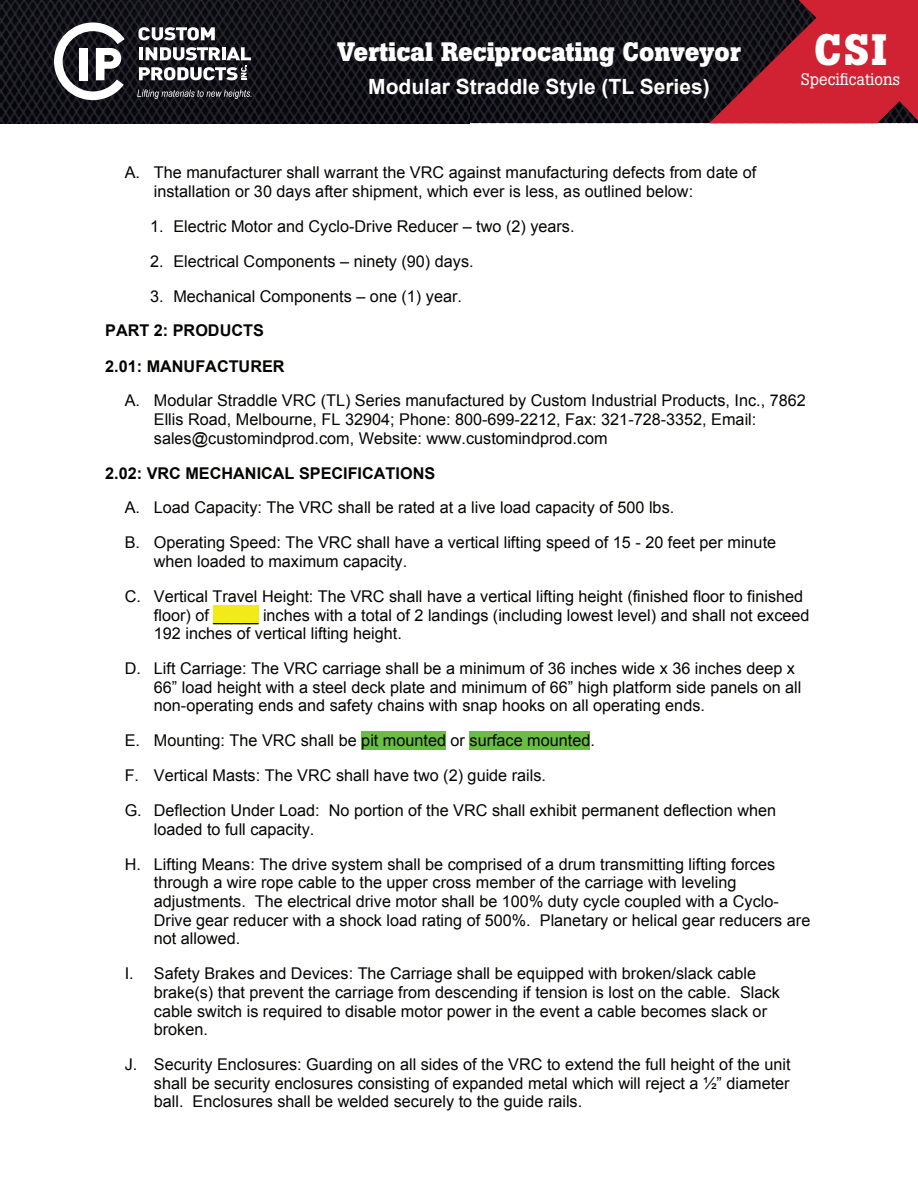
<style>
.page{position:relative;width:918px;height:1188px;background:#fff}
.page>*{position:absolute;margin:0;border:0;box-sizing:border-box;transform-origin:0 0}
.t1{font:700 43.5px "Boton";color:#fff}
.t2{font:700 26.4px "Boton";color:#fff}
.t3{font:700 21px "Arial";color:#fff}
.t4{font:16.5px "Boton";color:#fff}
.t5{font:16.2px/18.6px "Arial";color:#040503}
.t6{font:700 16.2px/35.1px "Arial";color:#040503}
</style>
<div class="page">
<img style="left:470px;top:0;width:239px;height:123px">
<img style="left:0;top:0;width:470px;height:123px">
<svg style="left:709px;top:0;width:209px;height:123px;background:#971d2b"></svg>
<svg style="left:54px;top:23px;width:71px;height:77px"></svg>
<svg style="left:138px;top:27px;width:77px;height:13px"></svg>
<svg style="left:139px;top:47px;width:112px;height:33px"></svg>
<svg style="left:137px;top:89px;width:115px;height:10px"></svg>
<div style="left:213px;top:606px;width:45px;height:18px;background:#f2eb17"></div>
<div style="left:361px;top:732px;width:85px;height:18px;background:#69bd45"></div>
<div style="left:470px;top:732px;width:120px;height:18px;background:#69bd45"></div>
<h2 class="t2" style="left:337px;top:36px;width:405px">Vertical Reciprocating Conveyor</h2>
<p class="t3" style="left:368px;top:74px;width:343px">Modular Straddle Style (TL Series)</p>
<h1 class="t1" style="left:814px;top:24px;width:74px">CSI</h1>
<p class="t4" style="left:801px;top:69px;width:101px">Specifications</p>
<p class="t5" style="left:154px;top:164px;width:604px;text-indent:-29px">A. The manufacturer shall warrant the VRC against manufacturing defects from date of installation or 30 days after shipment, which ever is less, as outlined below:</p>
<p class="t5" style="left:150px;top:217px;width:426px">1. Electric Motor and Cyclo-Drive Reducer – two (2) years.</p>
<p class="t5" style="left:150px;top:252px;width:325px">2. Electrical Components – ninety (90) days.</p>
<p class="t5" style="left:150px;top:287px;width:313px">3. Mechanical Components – one (1) year.</p>
<p class="t6" style="left:105px;top:314px;width:181px">PART 2: PRODUCTS<br>2.01: MANUFACTURER</p>
<p class="t5" style="left:154px;top:391px;width:654px;text-indent:-29px">A. Modular Straddle VRC (TL) Series manufactured by Custom Industrial Products, Inc., 7862<br>Ellis Road, Melbourne, FL 32904; Phone: 800-699-2212, Fax: 321-728-3352, Email: sales@customindprod.com, Website: www.customindprod.com</p>
<p class="t6" style="left:105px;top:456px;width:332px">2.02: VRC MECHANICAL SPECIFICATIONS</p>
<p class="t5" style="left:125px;top:490px;width:653px;line-height:35.1px">A. Load Capacity: The VRC shall be rated at a live load capacity of 500 lbs.<br>B. Operating Speed: The VRC shall have a vertical lifting speed of 15 - 20 feet per minute</p>
<p class="t5" style="left:125px;top:544px;width:680px;line-height:35.1px;text-indent:29px">when loaded to maximum capacity.<br>C. Vertical Travel Height: The VRC shall have a vertical lifting height (finished floor to finished</p>
<p class="t5" style="left:154px;top:606px;width:657px;line-height:18.1px">floor) of _____ inches with a total of 2 landings (including lowest level) and shall not exceed<br>192 inches of vertical lifting height.</p>
<p class="t5" style="left:154px;top:659px;width:649px;text-indent:-29px">D. Lift Carriage: The VRC carriage shall be a minimum of 36 inches wide x 36 inches deep x<br>66” load height with a steel deck plate and minimum of 66” high platform side panels on all non-operating ends and safety chains with snap hooks on all operating ends.</p>
<p class="t5" style="left:125px;top:723px;width:653px;line-height:35px">E. Mounting: The VRC shall be pit mounted or surface mounted.<br>F. Vertical Masts: The VRC shall have two (2) guide rails.<br>G. Deflection Under Load: No portion of the VRC shall exhibit permanent deflection when</p>
<p class="t5" style="left:125px;top:811px;width:652px;line-height:35.1px;text-indent:29px">loaded to full capacity.<br>H. Lifting Means: The drive system shall be comprised of a drum transmitting lifting forces</p>
<p class="t5" style="left:154px;top:874px;width:658px">through a wire rope cable to the upper cross member of the carriage with leveling adjustments. The electrical drive motor shall be 100% duty cycle coupled with a Cyclo-Drive gear reducer with a shock load rating of 500%. Planetary or helical gear reducers are not allowed.</p>
<p class="t5" style="left:154px;top:964px;width:627px;text-indent:-29px">I. Safety Brakes and Devices: The Carriage shall be equipped with broken/slack cable brake(s) that prevent the carriage from descending if tension is lost on the cable. Slack cable switch is required to disable motor power in the event a cable becomes slack or broken.</p>
<p class="t5" style="left:154px;top:1055px;width:638px;text-align:justify;text-indent:-29px">J. Security Enclosures: Guarding on all sides of the VRC to extend the full height of the unit shall be security enclosures consisting of expanded metal which will reject a ½” diameter ball. Enclosures shall be welded securely to the guide rails.</p>
</div>
